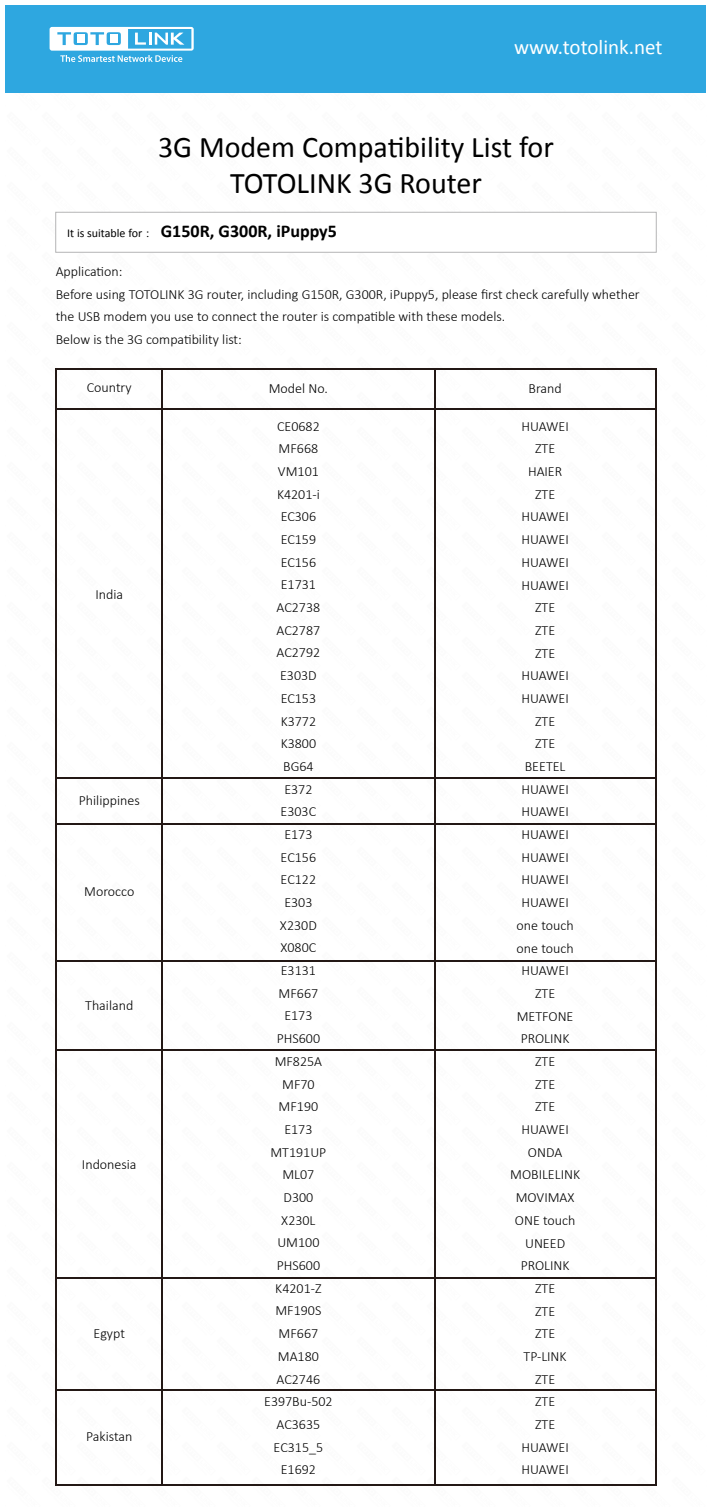
<style>
.page{position:relative;width:712px;height:1512px;background:#fff}
.page>*{position:absolute;margin:0;border:0;box-sizing:border-box;transform-origin:0 0}
.t1{font:30px/36px "Calibri";color:#000;text-align:center}
.t2{font:21px "Calibri";color:#fff}
.t3{font:700 18px "Calibri";color:#000}
.t4{font:300 14px/22.7px "Calibri";color:#000;text-align:center}
.s1{font-weight:400;font-size:12px}
.s2{font-family:"Adobe Song Std";font-weight:300;font-size:12px}
</style>
<div class="page">
<div style="left:6px;top:6px;width:700px;height:87px;background:#2ea7e0"></div>
<svg style="left:50px;top:27px;width:144px;height:35px"></svg>
<div style="left:55px;top:212px;width:601px;height:41px;background:#fff;border:1px solid #b5b5b6"></div>
<hr style="left:56px;top:368px;width:600px;height:1px;background:#231815">
<hr style="left:56px;top:777px;width:600px;height:1px;background:#231815">
<hr style="left:56px;top:408px;width:600px;height:1px;background:#231815">
<hr style="left:56px;top:823px;width:600px;height:1px;background:#231815">
<hr style="left:56px;top:960px;width:600px;height:1px;background:#231815">
<hr style="left:56px;top:1050px;width:600px;height:1px;background:#231815">
<hr style="left:56px;top:1277px;width:600px;height:1px;background:#231815">
<hr style="left:56px;top:1389px;width:600px;height:1px;background:#231815">
<hr style="left:56px;top:1484px;width:600px;height:1px;background:#231815">
<hr style="left:56px;top:368px;width:1px;height:1117px;background:#231815">
<hr style="left:162px;top:368px;width:1px;height:1116px;background:#231815">
<hr style="left:434px;top:368px;width:1px;height:1116px;background:#231815">
<hr style="left:655px;top:368px;width:1px;height:1117px;background:#231815">
<h2 class="t2" style="left:514px;top:34px;width:150px">www.totolink.net</h2>
<h1 class="t1" style="left:158px;top:129px;width:397px">3G Modem Compatibility List for<br>TOTOLINK 3G Router</h1>
<p class="t3" style="left:67px;top:219px;width:271px"><span class="s1">It is suitable for</span> <span class="s2">：</span> G150R, G300R, iPuppy5</p>
<p class="t4" style="left:56px;top:260px;width:585px;text-align:left">Application:<br>Before using TOTOLINK 3G router, including G150R, G300R, iPuppy5, please first check carefully whether the USB modem you use to connect the router is compatible with these models.<br>Below is the 3G compatibility list:</p>
<p class="t4" style="left:87px;top:375px;width:46px">Country</p>
<p class="t4" style="left:269px;top:376px;width:61px">Model No.</p>
<p class="t4" style="left:528px;top:377px;width:35px">Brand</p>
<p class="t4" style="left:95px;top:583px;width:29px">India</p>
<p class="t4" style="left:79px;top:788px;width:62px">Philippines</p>
<p class="t4" style="left:84px;top:880px;width:52px">Morocco</p>
<p class="t4" style="left:85px;top:993px;width:49px">Thailand</p>
<p class="t4" style="left:82px;top:1152px;width:56px">Indonesia</p>
<p class="t4" style="left:93px;top:1321px;width:33px">Egypt</p>
<p class="t4" style="left:86px;top:1425px;width:48px">Pakistan</p>
<p class="t4" style="left:264px;top:414px;width:70px">CE0682<br>MF668<br>VM101<br>K4201-i<br>EC306<br>EC159<br>EC156<br>E1731<br>AC2738<br>AC2787<br>AC2792<br>E303D<br>EC153<br>K3772<br>K3800<br>BG64<br>E372<br>E303C<br>E173<br>EC156<br>EC122<br>E303<br>X230D<br>X080C<br>E3131<br>MF667<br>E173<br>PHS600<br>MF825A<br>MF70<br>MF190<br>E173<br>MT191UP<br>ML07<br>D300<br>X230L<br>UM100<br>PHS600<br>K4201-Z<br>MF190S<br>MF667<br>MA180<br>AC2746<br>E397Bu-502<br>AC3635<br>EC315_5<br>E1692</p>
<p class="t4" style="left:510px;top:414px;width:71px">HUAWEI<br>ZTE<br>HAIER<br>ZTE<br>HUAWEI<br>HUAWEI<br>HUAWEI<br>HUAWEI<br>ZTE<br>ZTE<br>ZTE<br>HUAWEI<br>HUAWEI<br>ZTE<br>ZTE<br>BEETEL<br>HUAWEI<br>HUAWEI<br>HUAWEI<br>HUAWEI<br>HUAWEI<br>HUAWEI one touch one touch<br>HUAWEI<br>ZTE<br>METFONE<br>PROLINK<br>ZTE<br>ZTE<br>ZTE<br>HUAWEI<br>ONDA<br>MOBILELINK<br>MOVIMAX<br>ONE touch<br>UNEED<br>PROLINK<br>ZTE<br>ZTE<br>ZTE<br>TP-LINK<br>ZTE<br>ZTE<br>ZTE<br>HUAWEI<br>HUAWEI</p>
</div>
